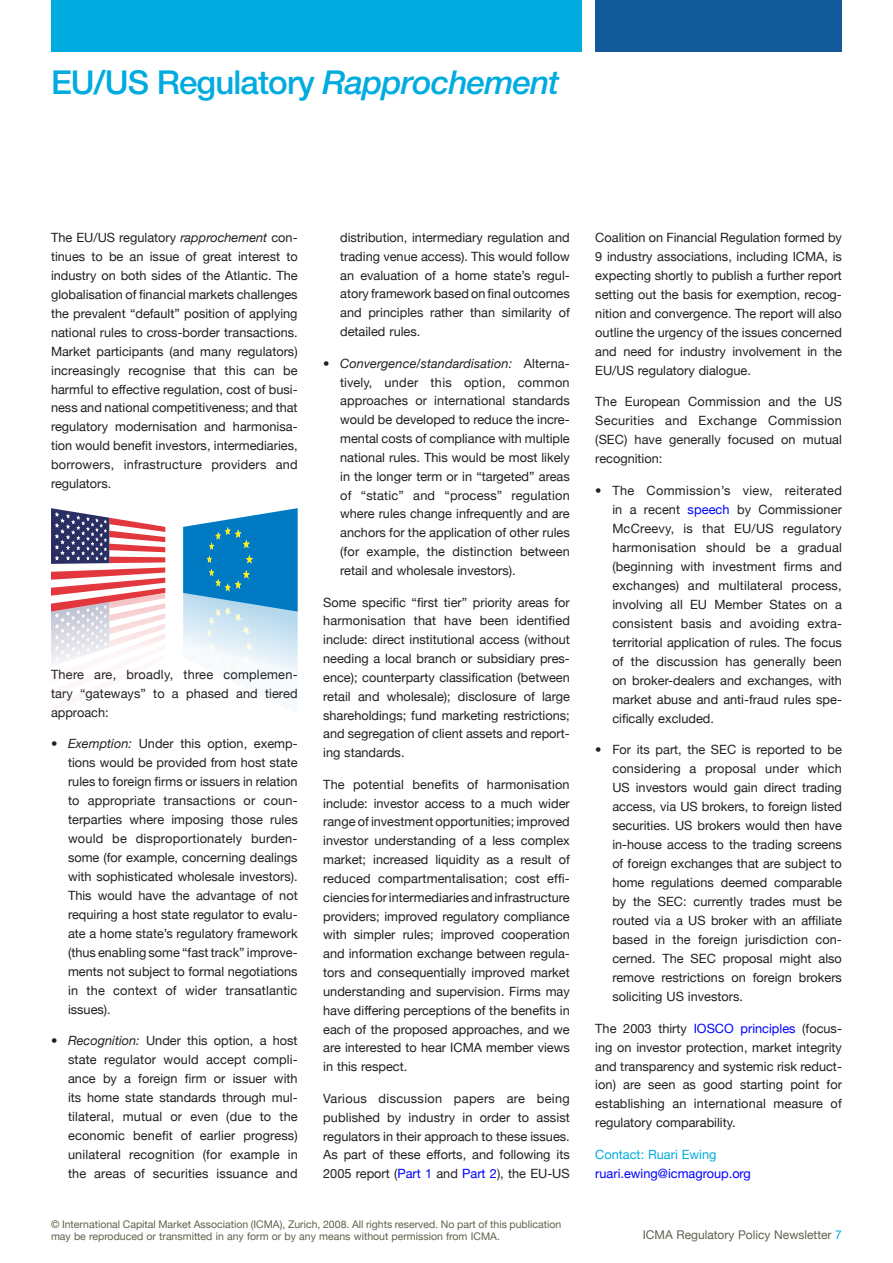
<style>
.page{position:relative;width:893px;height:1263px;background:#fff}
.page>*{position:absolute;margin:0;border:0;box-sizing:border-box;transform-origin:0 0}
.t1{font:500 33px "Helvetica Neue";letter-spacing:-.025em;color:#00abdf}
.t2{font:12.75px/18.9px "Helvetica Neue";color:#231f20;text-align:justify}
.t3{font:12.75px "Helvetica Neue";color:#00f}
.t4{font:12.75px "Helvetica Neue";color:#00abdf}
.t5{font:12px "Helvetica Neue";color:#60614b}
.t6{font:10.5px/11.2px "Helvetica Neue";color:#60614b}
.s1{font-style:italic}
.s2{color:#00f}
.s3{color:#00abdf}
</style>
<div class="page">
<div style="left:51px;top:0;width:531px;height:51px;background:#00abdf"></div>
<div style="left:595px;top:0;width:247px;height:51px;background:#125a99"></div>
<svg style="left:51px;top:508px;width:114px;height:155px"></svg>
<svg style="left:183px;top:508px;width:115px;height:165px"></svg>
<h1 class="t1" style="left:51px;top:62px;width:510px">EU/US Regulatory <span class="s1">Rapprochement</span></h1>
<p class="t2" style="left:51px;top:228px;width:248px">The EU/US regulatory <span class="s1">rapprochement</span> con&shy;tinues to be an issue of great interest to industry on both sides of the Atlantic. The globalisation of financial markets challenges the prevalent “default” position of applying national rules to cross-border transactions.<br>Market participants (and many regulators) increasingly recognise that this can be harmful to effective regulation, cost of busi&shy;ness and national competitiveness; and that regulatory modernisation and harmonisa&shy;tion would benefit investors, intermediaries, borrowers, infrastructure providers and regulators.</p>
<p class="t2" style="left:51px;top:664px;width:248px">There are, broadly, three complemen&shy;tary “gateways” to a phased and tiered approach:</p>
<p class="t2" style="left:68px;top:734px;width:231px;text-indent:-17px">• <span class="s1">Exemption:</span> Under this option, exemp&shy;tions would be provided from host state rules to foreign firms or issuers in relation to appropriate transactions or coun&shy;terparties where imposing those rules would be disproportionately burden&shy;some (for example, concerning dealings with sophisticated wholesale investors).<br>This would have the advantage of not requiring a host state regulator to evalu&shy;ate a home state’s regulatory framework (thus enabling some “fast track” improve&shy;ments not subject to formal negotiations in the context of wider transatlantic issues).</p>
<p class="t2" style="left:68px;top:1031px;width:231px;text-indent:-17px">• <span class="s1">Recognition:</span> Under this option, a host state regulator would accept compli&shy;ance by a foreign firm or issuer with its home state standards through mul&shy;tilateral, mutual or even (due to the economic benefit of earlier progress) unilateral recognition (for example in the areas of securities issuance and</p>
<p class="t2" style="left:340px;top:228px;width:231px">distribution, intermediary regulation and trading venue access). This would follow an evaluation of a home state’s regul&shy;atory framework based on final outcomes and principles rather than similarity of detailed rules.</p>
<p class="t2" style="left:340px;top:354px;width:231px;text-indent:-17px">• <span class="s1">Convergence/standardisation:</span> Alterna&shy;tively, under this option, common approaches or international standards would be developed to reduce the incre&shy;mental costs of compliance with multiple national rules. This would be most likely in the longer term or in “targeted” areas of “static” and “process” regulation where rules change infrequently and are anchors for the application of other rules (for example, the distinction between retail and wholesale investors).</p>
<p class="t2" style="left:323px;top:592px;width:248px">Some specific “first tier” priority areas for harmonisation that have been identified include: direct institutional access (without needing a local branch or subsidiary pres&shy;ence); counterparty classification (between retail and wholesale); disclosure of large shareholdings; fund marketing restrictions; and segregation of client assets and report&shy;ing standards.</p>
<p class="t2" style="left:323px;top:775px;width:248px">The potential benefits of harmonisation include: investor access to a much wider range of investment opportunities; improved investor understanding of a less complex market; increased liquidity as a result of reduced compartmentalisation; cost effi&shy;ciencies for intermediaries and infrastructure providers; improved regulatory compliance with simpler rules; improved cooperation and information exchange between regula&shy;tors and consequentially improved market understanding and supervision. Firms may have differing perceptions of the benefits in each of the proposed approaches, and we are interested to hear ICMA member views in this respect.</p>
<p class="t2" style="left:323px;top:1089px;width:248px">Various discussion papers are being published by industry in order to assist regulators in their approach to these issues.<br>As part of these efforts, and following its 2005 report (<span class="s2">Part 1</span> and <span class="s2">Part 2</span>), the EU-US</p>
<p class="t2" style="left:595px;top:228px;width:248px">Coalition on Financial Regulation formed by 9 industry associations, including ICMA, is expecting shortly to publish a further report setting out the basis for exemption, recog&shy;nition and convergence. The report will also outline the urgency of the issues concerned and need for industry involvement in the EU/US regulatory dialogue.</p>
<p class="t2" style="left:595px;top:392px;width:248px">The European Commission and the US Securities and Exchange Commission (SEC) have generally focused on mutual recognition:</p>
<p class="t2" style="left:612px;top:481px;width:231px;text-indent:-17px">• The Commission’s view, reiterated in a recent <span class="s2">speech</span> by Commissioner McCreevy, is that EU/US regulatory harmonisation should be a gradual (beginning with investment firms and exchanges) and multilateral process, involving all EU Member States on a consistent basis and avoiding extra&shy;territorial application of rules. The focus of the discussion has generally been on broker-dealers and exchanges, with market abuse and anti-fraud rules spe&shy;cifically excluded.</p>
<p class="t2" style="left:612px;top:740px;width:231px;text-indent:-17px">• For its part, the SEC is reported to be considering a proposal under which US investors would gain direct trading access, via US brokers, to foreign listed securities. US brokers would then have in-house access to the trading screens of foreign exchanges that are subject to home regulations deemed comparable by the SEC: currently trades must be routed via a US broker with an affiliate based in the foreign jurisdiction con&shy;cerned. The SEC proposal might also remove restrictions on foreign brokers soliciting US investors.</p>
<p class="t2" style="left:595px;top:1018px;width:248px">The 2003 thirty <span class="s2">IOSCO principles</span> (focus&shy;ing on investor protection, market integrity and transparency and systemic risk reduct&shy;ion) are seen as good starting point for establishing an international measure of regulatory comparability.</p>
<p class="t4" style="left:595px;top:1147px;width:123px">Contact: Ruari Ewing</p>
<p class="t3" style="left:595px;top:1166px;width:157px">ruari.ewing@icmagroup.org</p>
<p class="t6" style="left:51px;top:1219px;width:512px">© International Capital Market Association (ICMA), Zurich, 2008. All rights reserved. No part of this publication may be reproduced or transmitted in any form or by any means without permission from ICMA.</p>
<p class="t5" style="left:643px;top:1228px;width:201px">ICMA Regulatory Policy Newsletter <span class="s3">7</span></p>
</div>
